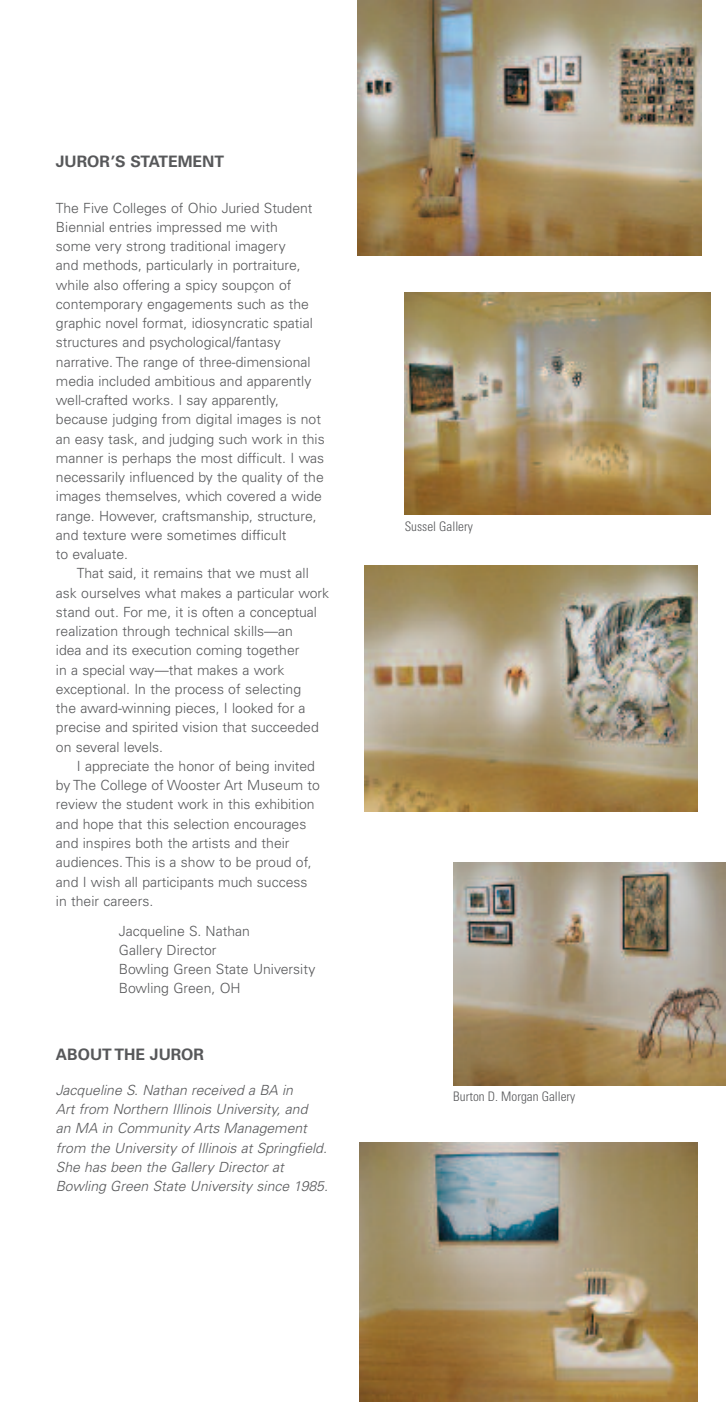
<style>
.page{position:relative;width:726px;height:1402px;background:#fff}
.page>*{position:absolute;margin:0;border:0;box-sizing:border-box;transform-origin:0 0}
.t1{font:700 15.75px "Univers";color:#57585a}
.t2{font:300 14px/19.2px "Univers";color:#57585a}
.t3{font:italic 300 14px/19.2px "Univers";color:#57585a}
.t4{font:300 condensed 13.12px "Univers";color:#57585a}
</style>
<div class="page">
<img style="left:357px;top:0;width:343px;height:255px">
<img style="left:404px;top:292px;width:305px;height:222px">
<img style="left:364px;top:566px;width:333px;height:245px">
<img style="left:453px;top:862px;width:271px;height:223px">
<img style="left:359px;top:1143px;width:338px;height:259px">
<p class="t1" style="left:56px;top:156px;width:170px">JUROR’S STATEMENT</p>
<p class="t2" style="left:56px;top:199px;width:270px">The Five Colleges of Ohio Juried Student Biennial entries impressed me with<br>some very strong traditional imagery<br>and methods, particularly in portraiture, while also offering a spicy soupçon of contemporary engagements such as the graphic novel format, idiosyncratic spatial structures and psychological/fantasy narrative. The range of three-dimensional media included ambitious and apparently well-crafted works. I say apparently, because judging from digital images is not an easy task, and judging such work in this manner is perhaps the most difficult. I was necessarily influenced by the quality of the images themselves, which covered a wide range. However, craftsmanship, structure, and texture were sometimes difficult<br>to evaluate.</p>
<p class="t2" style="left:56px;top:565px;width:274px;text-indent:21px">That said, it remains that we must all ask ourselves what makes a particular work stand out. For me, it is often a conceptual realization through technical skills—an<br>idea and its execution coming together<br>in a special way—that makes a work exceptional. In the process of selecting<br>the award-winning pieces, I looked for a precise and spirited vision that succeeded on several levels.</p>
<p class="t2" style="left:56px;top:758px;width:265px;text-indent:21px">I appreciate the honor of being invited by The College of Wooster Art Museum to review the student work in this exhibition and hope that this selection encourages and inspires both the artists and their audiences. This is a show to be proud of, and I wish all participants much success in their careers.</p>
<p class="t2" style="left:119px;top:922px;width:198px">Jacqueline S. Nathan<br>Gallery Director<br>Bowling Green State University<br>Bowling Green, OH</p>
<p class="t4" style="left:404px;top:521px;width:70px">Sussel Gallery</p>
<p class="t1" style="left:56px;top:1048px;width:150px">ABOUT THE JUROR</p>
<p class="t3" style="left:56px;top:1081px;width:273px">Jacqueline S. Nathan received a BA in<br>Art from Northern Illinois University, and<br>an MA in Community Arts Management from the University of Illinois at Springfield.<br>She has been the Gallery Director at Bowling Green State University since 1985.</p>
<p class="t4" style="left:453px;top:1092px;width:123px">Burton D. Morgan Gallery</p>
</div>
